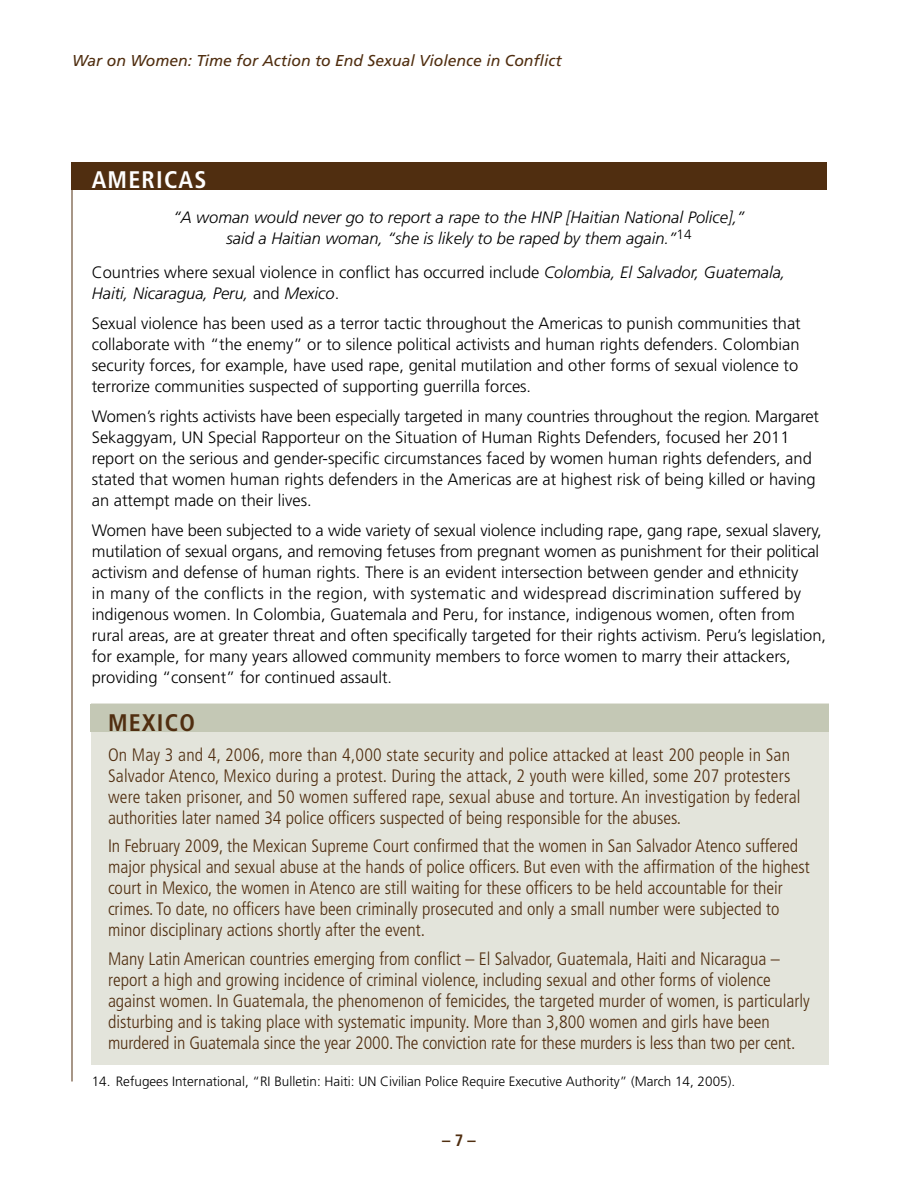
<style>
.page{position:relative;width:918px;height:1188px;background:#fff}
.page>*{position:absolute;margin:0;border:0;box-sizing:border-box;transform-origin:0 0}
.t1{font:700 condensed 24px "Frutiger";letter-spacing:.05em;color:#fff}
.t2{font:700 condensed 24px "Frutiger";letter-spacing:.05em;color:#502e10}
.t3{font:300 condensed 18px/21px "Frutiger";color:#502e10}
.t4{font:300 16.5px/21px "Frutiger";color:#000}
.t5{font:italic 300 16.5px/21px "Frutiger";color:#000;text-align:center}
.t6{font:700 condensed 16.5px "Frutiger";color:#502e10}
.t7{font:italic 15.75px "Frutiger";color:#502e10}
.t8{font:300 13.5px "Frutiger";color:#000}
.s1{font-style:italic}
</style>
<div class="page">
<hr style="left:72px;top:162px;width:1px;height:920px;background:#502e10">
<div style="left:91px;top:703px;width:738px;height:362px;background:#e3e4db"></div>
<div style="left:91px;top:704px;width:738px;height:28px;background:#c4c8b5"></div>
<div style="left:72px;top:162px;width:755px;height:28px;background:#502e10"></div>
<p class="t7" style="left:72px;top:52px;width:491px">War on Women: Time for Action to End Sexual Violence in Conflict</p>
<h1 class="t1" style="left:92px;top:166px;width:116px">AMERICAS</h1>
<p class="t5" style="left:173px;top:206px;width:573px">“A woman would never go to report a rape to the HNP [Haitian National Police],” said a Haitian woman, “she is likely to be raped by them again.”<sup>14</sup></p>
<p class="t4" style="left:92px;top:261px;width:695px">Countries where sexual violence in conflict has occurred include <span class="s1">Colombia, El Salvador, Guatemala,<br>Haiti, Nicaragua, Peru,</span> and <span class="s1">Mexico</span>.</p>
<p class="t4" style="left:92px;top:313px;width:711px">Sexual violence has been used as a terror tactic throughout the Americas to punish communities that collaborate with “the enemy” or to silence political activists and human rights defenders. Colombian security forces, for example, have used rape, genital mutilation and other forms of sexual violence to terrorize communities suspected of supporting guerrilla forces.</p>
<p class="t4" style="left:92px;top:406px;width:729px">Women’s rights activists have been especially targeted in many countries throughout the region. Margaret Sekaggyam, UN Special Rapporteur on the Situation of Human Rights Defenders, focused her 2011 report on the serious and gender-specific circumstances faced by women human rights defenders, and stated that women human rights defenders in the Americas are at highest risk of being killed or having an attempt made on their lives.</p>
<p class="t4" style="left:92px;top:520px;width:736px">Women have been subjected to a wide variety of sexual violence including rape, gang rape, sexual slavery, mutilation of sexual organs, and removing fetuses from pregnant women as punishment for their political activism and defense of human rights. There is an evident intersection between gender and ethnicity<br>in many of the conflicts in the region, with systematic and widespread discrimination suffered by indigenous women. In Colombia, Guatemala and Peru, for instance, indigenous women, often from rural areas, are at greater threat and often specifically targeted for their rights activism. Peru’s legislation, for example, for many years allowed community members to force women to marry their attackers, providing “consent” for continued assault.</p>
<h1 class="t2" style="left:108px;top:709px;width:88px">MEXICO</h1>
<p class="t3" style="left:108px;top:745px;width:694px">On May 3 and 4, 2006, more than 4,000 state security and police attacked at least 200 people in San Salvador Atenco, Mexico during a protest. During the attack, 2 youth were killed, some 207 protesters were taken prisoner, and 50 women suffered rape, sexual abuse and torture. An investigation by federal authorities later named 34 police officers suspected of being responsible for the abuses.</p>
<p class="t3" style="left:108px;top:836px;width:703px">In February 2009, the Mexican Supreme Court confirmed that the women in San Salvador Atenco suffered major physical and sexual abuse at the hands of police officers. But even with the affirmation of the highest court in Mexico, the women in Atenco are still waiting for these officers to be held accountable for their crimes. To date, no officers have been criminally prosecuted and only a small number were subjected to minor disciplinary actions shortly after the event.</p>
<p class="t3" style="left:108px;top:948px;width:703px">Many Latin American countries emerging from conflict – El Salvador, Guatemala, Haiti and Nicaragua – report a high and growing incidence of criminal violence, including sexual and other forms of violence against women. In Guatemala, the phenomenon of femicides, the targeted murder of women, is particularly disturbing and is taking place with systematic impunity. More than 3,800 women and girls have been murdered in Guatemala since the year 2000. The conviction rate for these murders is less than two per cent.</p>
<p class="t8" style="left:92px;top:1074px;width:645px">14. Refugees International, “RI Bulletin: Haiti: UN Civilian Police Require Executive Authority” (March 14, 2005).</p>
<p class="t6" style="left:442px;top:1130px;width:35px">– 7 –</p>
</div>
